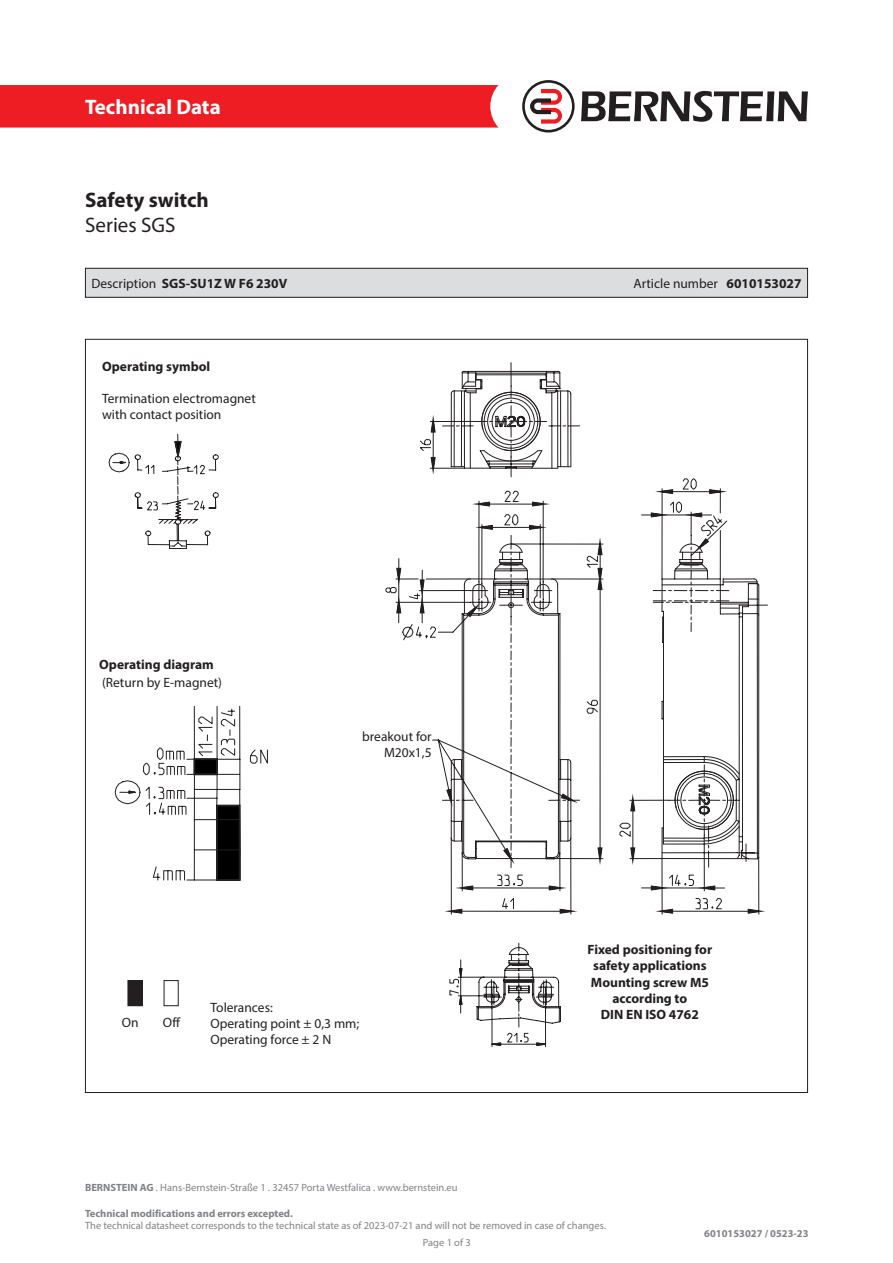
<style>
.page{position:relative;width:893px;height:1263px;background:#fff}
.page>*{position:absolute;margin:0;border:0;box-sizing:border-box;transform-origin:0 0}
.t1{font:700 21px "Myriad Pro";color:#fff}
.t2{font:700 21px "Myriad Pro";color:#231f20}
.t3{font:21px "Myriad Pro";color:#231f20}
.t4{font:13.5px/16.2px "Myriad Pro";color:#231f20}
.t5{font:700 13.5px "Myriad Pro";color:#231f20}
.t6{font:10.5px/16.8px "Myriad Pro";color:#808285}
.t7{font:700 10.5px "Myriad Pro";color:#808285}
.s1{font-weight:400}
.s2{font-weight:700}
</style>
<div class="page">
<div style="left:0;top:85px;width:498px;height:43px;background:#ee1d23"></div>
<svg style="left:581px;top:91px;width:227px;height:31px"></svg>
<svg style="left:522px;top:80px;width:53px;height:53px"></svg>
<div style="left:128px;top:980px;width:14px;height:26px;background:#231f20"></div>
<div style="left:164px;top:980px;width:15px;height:26px;border:1px solid #231f20"></div>
<svg style="left:109px;top:434px;width:110px;height:115px"></svg>
<svg style="left:115px;top:706px;width:153px;height:175px"></svg>
<svg style="left:395px;top:558px;width:373px;height:356px"></svg>
<svg style="left:429px;top:362px;width:83px;height:498px"></svg>
<svg style="left:450px;top:370px;width:310px;height:490px"></svg>
<svg style="left:449px;top:943px;width:112px;height:104px"></svg>
<div style="left:85px;top:268px;width:722px;height:29px;background:#dcdddf"></div>
<div style="left:85px;top:268px;width:723px;height:30px;border:1px solid #231f20"></div>
<div style="left:338px;top:731px;width:94px;height:33px;background:#fff"></div>
<h1 class="t1" style="left:85px;top:93px;width:137px">Technical Data</h1>
<p class="t2" style="left:85px;top:186px;width:125px">Safety switch</p>
<p class="t3" style="left:85px;top:212px;width:92px">Series SGS</p>
<p class="t5" style="left:91px;top:274px;width:197px"><span class="s1">Description</span> SGS-SU1Z W F6 230V</p>
<p class="t4" style="left:633px;top:275px;width:170px">Article number <span class="s2">6010153027</span></p>
<p class="t5" style="left:102px;top:357px;width:110px">Operating symbol</p>
<p class="t4" style="left:102px;top:390px;width:155px">Termination electromagnet with contact position</p>
<p class="t5" style="left:99px;top:656px;width:116px">Operating diagram</p>
<p class="t4" style="left:102px;top:674px;width:122px">(Return by E-magnet)</p>
<p class="t4" style="left:362px;top:728px;width:71px;text-align:right">breakout for<br>M20x1,5</p>
<p class="t4" style="left:122px;top:1014px;width:18px">On</p>
<p class="t4" style="left:163px;top:1014px;width:19px">Off</p>
<p class="t4" style="left:210px;top:999px;width:64px">Tolerances:</p>
<p class="t4" style="left:210px;top:1015px;width:150px">Operating point ± 0,3 mm;</p>
<p class="t4" style="left:210px;top:1031px;width:122px">Operating force ± 2 N</p>
<p class="t5" style="left:588px;top:941px;width:126px">Fixed positioning for</p>
<p class="t5" style="left:593px;top:957px;width:115px">safety applications</p>
<p class="t5" style="left:591px;top:973px;width:120px">Mounting screw M5</p>
<p class="t5" style="left:612px;top:989px;width:76px">according to</p>
<p class="t5" style="left:601px;top:1006px;width:100px">DIN EN ISO 4762</p>
<p class="t6" style="left:85px;top:1179px;width:374px"><span class="s2">BERNSTEIN AG</span> . Hans-Bernstein-Straße 1 . 32457 Porta Westfalica . www.bernstein.eu</p>
<p class="t7" style="left:85px;top:1206px;width:209px">Technical modifications and errors excepted.</p>
<p class="t6" style="left:423px;top:1217px;width:184px;text-indent:-338px">The technical datasheet corresponds to the technical state as of 2023-07-21 and will not be removed in case of changes.<br>Page 1 of 3</p>
<p class="t7" style="left:704px;top:1227px;width:106px">6010153027 / 0523-23</p>
</div>
